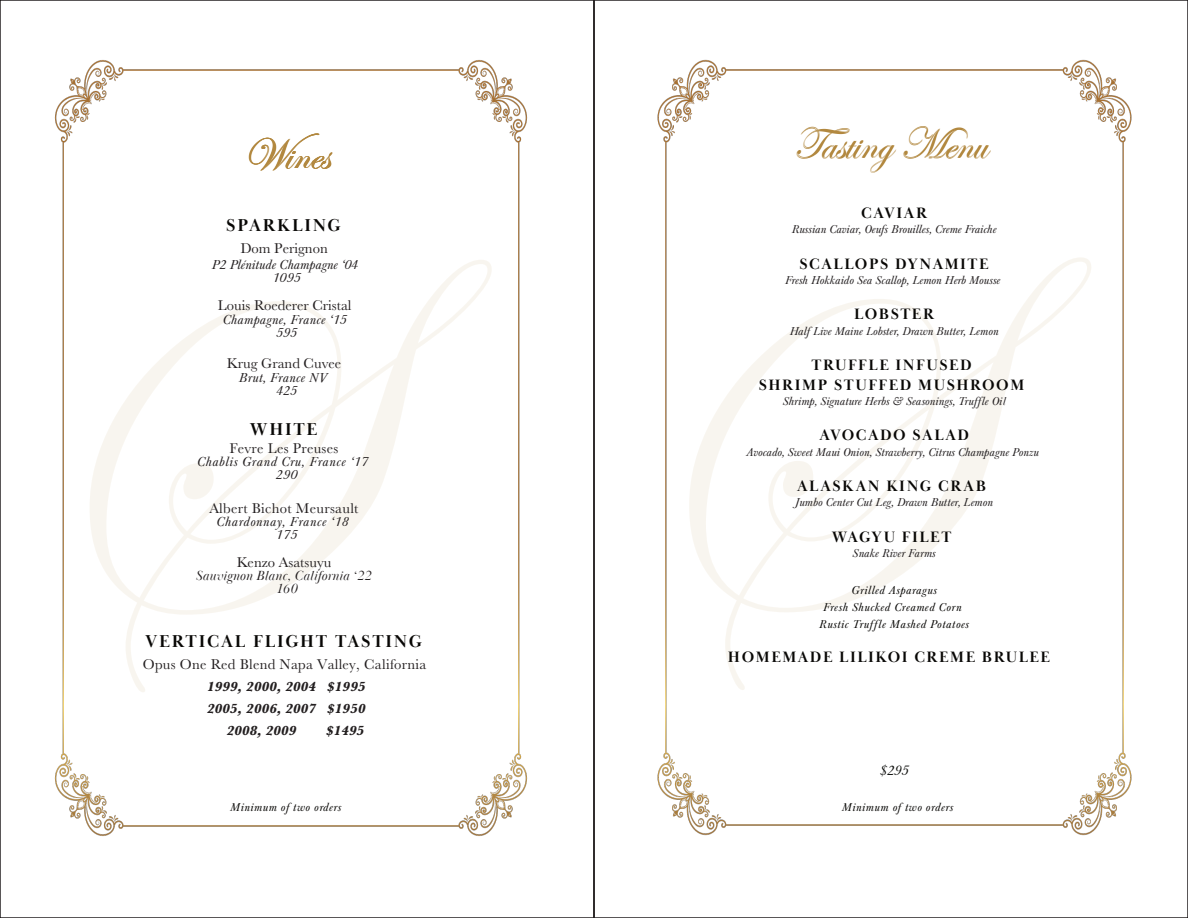
<style>
.page{position:relative;width:1188px;height:918px;background:#fff}
.page>*{position:absolute;margin:0;border:0;box-sizing:border-box;transform-origin:0 0}
.t1{font:45px "Edwardian Script ITC";color:#b2883f}
.t2{font:700 17.7px "Baskerville Display PT";letter-spacing:.1em;color:#080705}
.t3{font:700 15.45px/19.8px "Baskerville Display PT";letter-spacing:.1em;color:#080705;text-align:center}
.t4{font:14.55px "Baskerville URW";letter-spacing:.02em;color:#231f20}
.t5{font:14.55px "Baskerville URW";color:#231f20}
.t6{font:italic 14.25px "Baskerville URW";color:#0e0f0d}
.t7{font:italic 700 expanded 13.65px "Baskerville URW";letter-spacing:.02em;color:#231f20}
.t8{font:italic 13.65px/13px "Baskerville URW";letter-spacing:.04em;color:#231f20;text-align:center}
.t9{font:italic 13.65px/13.2px "Baskerville URW";letter-spacing:.02em;color:#231f20;text-align:center}
.t10{font:italic 13.65px/13px "Baskerville Poster PT";letter-spacing:.02em;color:#231f20;text-align:center}
.t11{font:italic 13.65px/13.2px "Baskerville URW";color:#231f20;text-align:center}
.t12{font:italic 11.85px "Baskerville URW";color:#231f20}
.t13{font:italic 11.85px/17px "Baskerville URW";letter-spacing:.04em;color:#080705;text-align:center}
.s1{font-family:"Baskerville Poster PT"}
</style>
<div class="page">
<img style="left:0;top:6px;width:525px;height:884px">
<img style="left:525px;top:6px;width:663px;height:884px">
<svg style="left:90px;top:260px;width:402px;height:432px"></svg>
<svg style="left:689px;top:257px;width:402px;height:433px"></svg>
<h1 class="t1" style="left:243px;top:129px;width:88px">Wines</h1>
<h1 class="t1" style="left:793px;top:119px;width:195px">Tasting Menu</h1>
<h2 class="t2" style="left:226px;top:215px;width:116px">SPARKLING</h2>
<p class="t5" style="left:240px;top:238px;width:89px">Dom Perignon</p>
<p class="t11" style="left:212px;top:258px;width:148px">P2 Plénitude Champagne ‘04<br>1095</p>
<p class="t5" style="left:218px;top:296px;width:135px">Louis Roederer Cristal</p>
<p class="t9" style="left:223px;top:313px;width:125px">Champagne, France ‘15<br>595</p>
<p class="t5" style="left:227px;top:354px;width:116px">Krug Grand Cuvee</p>
<p class="t9" style="left:239px;top:371px;width:90px">Brut, France NV<br>425</p>
<h2 class="t2" style="left:250px;top:419px;width:69px">WHITE</h2>
<p class="t4" style="left:230px;top:438px;width:110px">Fevre Les Preuses</p>
<p class="t8" style="left:197px;top:456px;width:172px">Chablis Grand Cru, France ‘17<br>290</p>
<p class="t4" style="left:209px;top:498px;width:151px">Albert Bichot Meursault</p>
<p class="t8" style="left:217px;top:515px;width:134px">Chardonnay, France ‘18<br>175</p>
<p class="t5" style="left:237px;top:552px;width:96px">Kenzo Asatsuyu</p>
<p class="t10" style="left:196px;top:570px;width:177px">Sauvignon Blanc, California ‘22<br>160</p>
<h2 class="t2" style="left:145px;top:630px;width:279px">VERTICAL FLIGHT TASTING</h2>
<p class="t4" style="left:143px;top:654px;width:285px">Opus One Red Blend Napa Valley, California</p>
<p class="t7" style="left:207px;top:678px;width:160px">1999, 2000, 2004 $1995</p>
<p class="t7" style="left:207px;top:701px;width:160px">2005, 2006, 2007 $1950</p>
<p class="t7" style="left:227px;top:723px;width:71px">2008, 2009</p>
<p class="t7" style="left:326px;top:723px;width:40px">$1495</p>
<h3 class="t3" style="left:861px;top:203px;width:67px">CAVIAR</h3>
<p class="t12" style="left:792px;top:223px;width:206px">Russian Caviar, Oeufs Brouilles, Creme Fraiche</p>
<h3 class="t3" style="left:800px;top:254px;width:191px">SCALLOPS DYNAMITE</h3>
<p class="t12" style="left:785px;top:274px;width:217px">Fresh Hokkaido Sea Scallop, Lemon Herb Mousse</p>
<h3 class="t3" style="left:854px;top:305px;width:81px">LOBSTER</h3>
<p class="t12" style="left:790px;top:324px;width:210px">Half Live Maine Lobster, Drawn Butter, Lemon</p>
<h3 class="t3" style="left:759px;top:355px;width:267px">TRUFFLE INFUSED<br>SHRIMP STUFFED MUSHROOM</h3>
<p class="t12" style="left:783px;top:395px;width:224px">Shrimp, Signature Herbs &amp; Seasonings, Truffle Oi<span class="s1">l</span></p>
<h3 class="t3" style="left:819px;top:426px;width:151px">AVOCADO SALAD</h3>
<p class="t12" style="left:746px;top:445px;width:294px">Avocado, Sweet Maui Onion, Strawberry, Citrus Champagne Ponzu</p>
<h3 class="t3" style="left:797px;top:476px;width:190px">ALASKAN KING CRAB</h3>
<p class="t12" style="left:795px;top:496px;width:199px">Jumbo Center Cut Leg, Drawn Butter, Lemon</p>
<h3 class="t3" style="left:832px;top:527px;width:121px">WAGYU FILET</h3>
<p class="t12" style="left:853px;top:547px;width:85px">Snake River Farms</p>
<p class="t13" style="left:819px;top:582px;width:151px">Grilled Asparagus<br>Fresh Shucked Creamed Corn<br>Rustic Truffle Mashed Potatoes</p>
<h3 class="t3" style="left:728px;top:647px;width:324px">HOMEMADE LILIKOI CREME BRULEE</h3>
<p class="t6" style="left:880px;top:762px;width:30px">$295</p>
<p class="t13" style="left:230px;top:799px;width:113px">Minimum of two orders</p>
<p class="t13" style="left:842px;top:799px;width:113px">Minimum of two orders</p>
</div>
